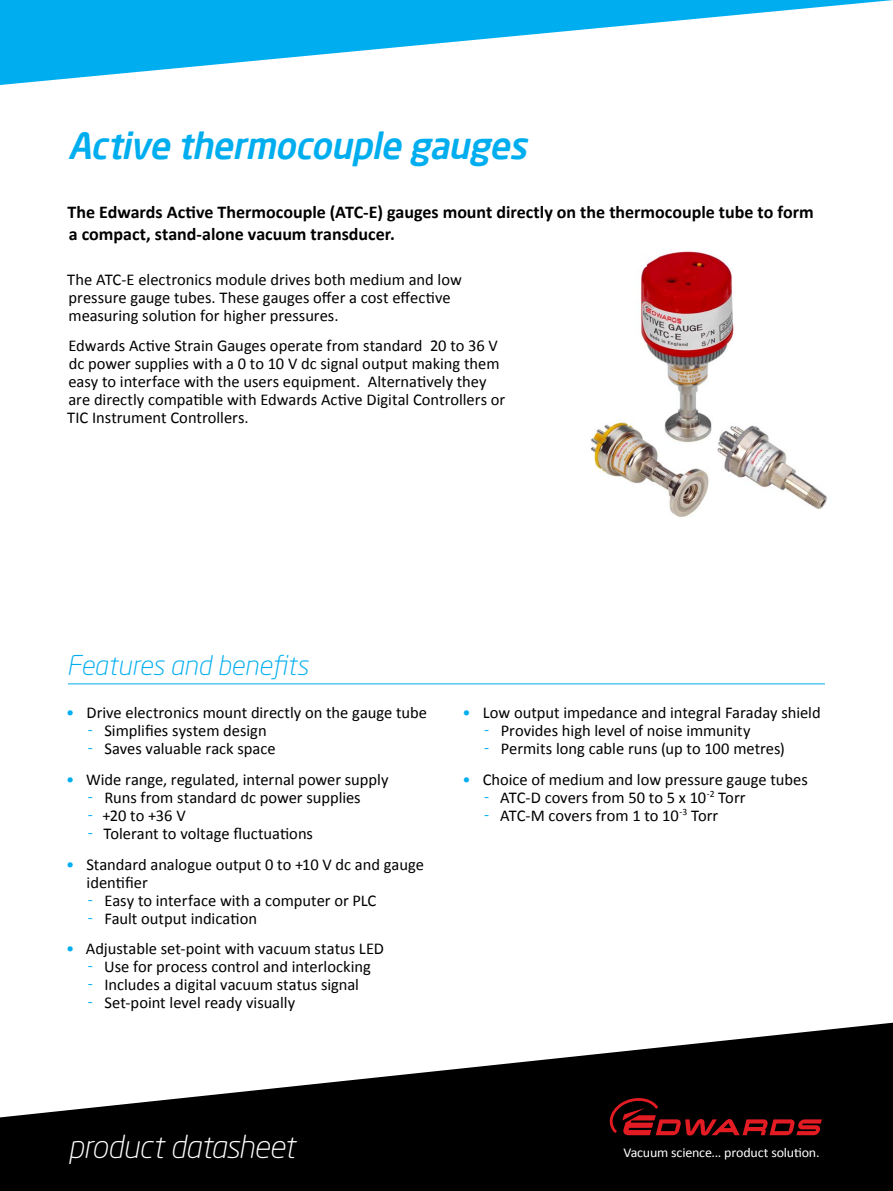
<style>
.page{position:relative;width:893px;height:1191px;background:#fff}
.page>*{position:absolute;margin:0;border:0;box-sizing:border-box;transform-origin:0 0}
.t1{font:italic 500 36px "Neo Sans Pro";color:#00aeef}
.t2{font:italic 300 31.5px "Neo Sans Std";letter-spacing:-.02em;color:#fff}
.t3{font:italic 300 27px "Neo Sans Std";letter-spacing:-.005em;color:#00aeef}
.t4{font:700 18px/22.5px "Calibri";color:#000}
.t5{font:16.5px/18px "Calibri";color:#000}
.t6{font:13.5px "Calibri";letter-spacing:-.015em;color:#fff;scale:1.04 1}
.s1{color:#00aeef}
</style>
<div class="page">
<svg style="left:0;top:1022px;width:893px;height:169px;fill:#000"></svg>
<svg style="left:0;top:0;width:893px;height:85px"></svg>
<svg style="left:389px;top:1027px;width:504px;height:164px;fill:#000"></svg>
<svg style="left:609px;top:1095px;width:213px;height:40px;background:#370608"></svg>
<hr style="left:68px;top:683px;width:757px;height:1px;background:#00aeef">
<img style="left:590px;top:251px;width:237px;height:266px">
<h1 class="t1" style="left:68px;top:123px;width:469px">Active thermocouple gauges</h1>
<p class="t4" style="left:68px;top:200px;width:748px">The Edwards Active Thermocouple (ATC-E) gauges mount directly on the thermocouple tube to form a compact, stand-alone vacuum transducer.</p>
<p class="t5" style="left:67px;top:270px;width:396px">The ATC-E electronics module drives both medium and low pressure gauge tubes. These gauges offer a cost effective measuring solution for higher pressures.</p>
<p class="t5" style="left:67px;top:337px;width:440px">Edwards Active Strain Gauges operate from standard 20 to 36 V dc power supplies with a 0 to 10 V dc signal output making them easy to interface with the users equipment. Alternatively they are directly compatible with Edwards Active Digital Controllers or TIC Instrument Controllers.</p>
<h3 class="t3" style="left:67px;top:649px;width:243px">Features and benefits</h3>
<p class="t5" style="left:88px;top:703px;width:341px;text-indent:-22px"><span class="s1">•</span> Drive electronics mount directly on the gauge tube <span class="s1">ͳ</span> Simplifies system design<br><span class="s1">ͳ</span> Saves valuable rack space</p>
<p class="t5" style="left:88px;top:770px;width:302px;text-indent:-22px"><span class="s1">•</span> Wide range, regulated, internal power supply <span class="s1">ͳ</span> Runs from standard dc power supplies<br><span class="s1">ͳ</span> +20 to +36 V<br><span class="s1">ͳ</span> Tolerant to voltage fluctuations</p>
<p class="t5" style="left:87px;top:855px;width:339px;text-indent:-20px"><span class="s1">•</span> Standard analogue output 0 to +10 V dc and gauge identifier<br><span class="s1">ͳ</span> Easy to interface with a computer or PLC<br><span class="s1">ͳ</span> Fault output indication</p>
<p class="t5" style="left:88px;top:940px;width:298px;text-indent:-22px"><span class="s1">•</span> Adjustable set-point with vacuum status LED <span class="s1">ͳ</span> Use for process control and interlocking<br><span class="s1">ͳ</span> Includes a digital vacuum status signal<br><span class="s1">ͳ</span> Set-point level ready visually</p>
<p class="t5" style="left:484px;top:703px;width:338px;text-indent:-22px"><span class="s1">•</span> Low output impedance and integral Faraday shield <span class="s1">ͳ</span> Provides high level of noise immunity<br><span class="s1">ͳ</span> Permits long cable runs (up to 100 metres)</p>
<p class="t5" style="left:484px;top:770px;width:325px;text-indent:-22px"><span class="s1">•</span> Choice of medium and low pressure gauge tubes <span class="s1">ͳ</span> ATC-D covers from 50 to 5 x 10<sup>-2</sup> Torr<br><span class="s1">ͳ</span> ATC-M covers from 1 to 10<sup>-3</sup> Torr</p>
<h2 class="t2" style="left:68px;top:1128px;width:229px">product datasheet</h2>
<p class="t6" style="left:623px;top:1144px;width:190px">Vacuum science... product solution.</p>
</div>
